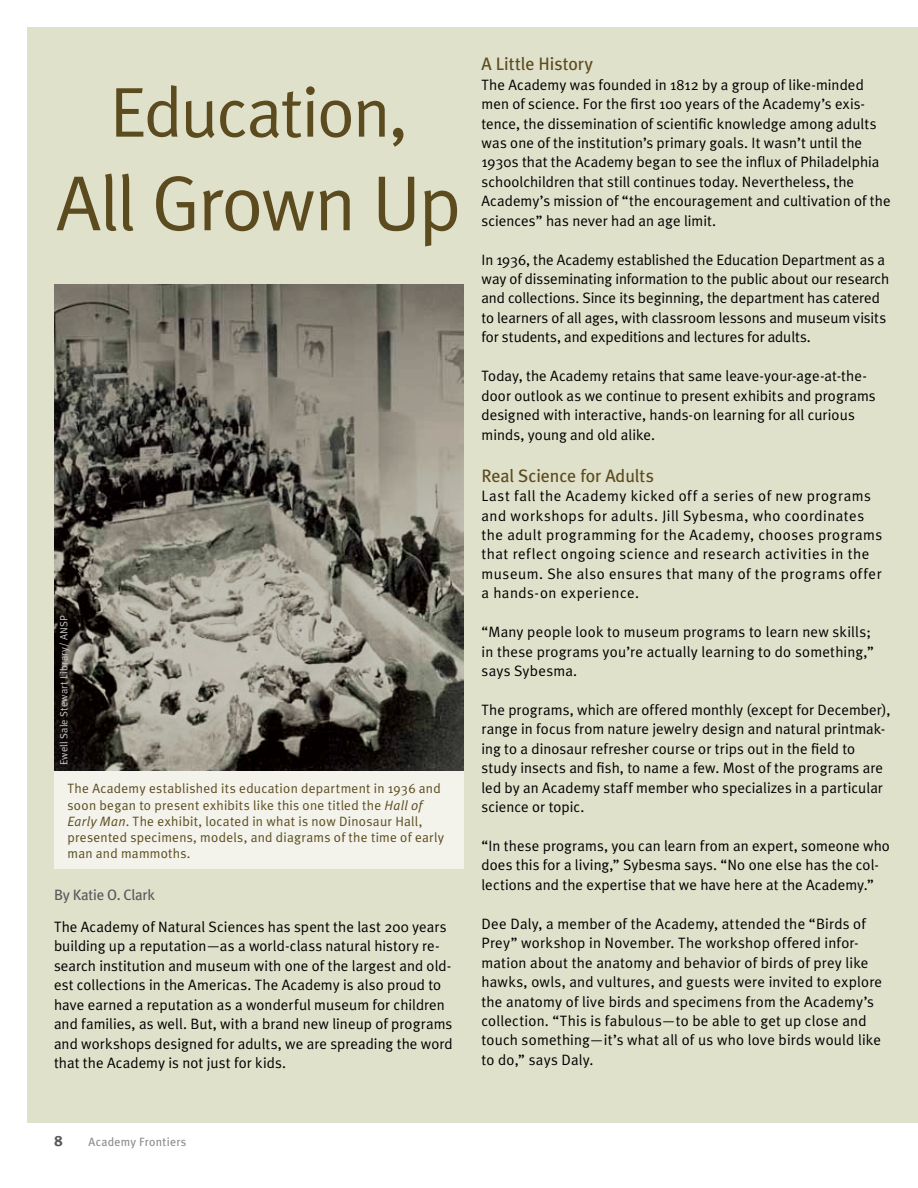
<style>
.page{position:relative;width:918px;height:1188px;background:#fff}
.page>*{position:absolute;margin:0;border:0;box-sizing:border-box;transform-origin:0 0}
.t1{font:78px "Meta Plus Normal";letter-spacing:-.03em;color:#5c4b1f}
.t2{font:70.5px "Meta Plus Normal";letter-spacing:-.03em;color:#5c4b1f}
.t3{font:18px "Meta Plus";letter-spacing:-.005em;color:#5c4b1f}
.t4{font:15px/19.5px "Meta Plus Normal";letter-spacing:.01em;color:#000}
.t5{font:15px/19.5px "Meta Plus Normal";letter-spacing:.035em;color:#000}
.t6{font:15px "Meta Plus";letter-spacing:-.015em;color:#58595b}
.t7{font:700 15px "Meta Plus";color:#58595b}
.t8{font:13.5px/16.2px "Meta Plus Normal";letter-spacing:.02em;color:#5c4b1f}
.t9{font:12px "Meta Plus";letter-spacing:.025em;color:#8a8c8e}
.t10{font:10.5px "Meta Plus Normal";letter-spacing:.02em;color:#c6c8ca}
.s1{font-style:italic}
</style>
<div class="page">
<div style="left:27px;top:27px;width:891px;height:1095px;background:#e0e1cb"></div>
<img style="left:54px;top:284px;width:410px;height:488px">
<div style="left:54px;top:772px;width:410px;height:97px;background:#f3f3eb"></div>
<h2 class="t2" style="left:110px;top:71px;width:299px">Education,</h2>
<h1 class="t1" style="left:56px;top:158px;width:406px">All Grown Up</h1>
<p class="t10" style="left:58px;top:765px;width:152px;rotate:-90deg">Ewell Sale Stewart Library/ ANSP</p>
<p class="t8" style="left:68px;top:780px;width:378px">The Academy established its education department in 1936 and soon began to present exhibits like this one titled the <span class="s1">Hall of Early Man</span>. The exhibit, located in what is now Dinosaur Hall, presented specimens, models, and diagrams of the time of early man and mammoths.</p>
<p class="t6" style="left:54px;top:886px;width:103px">By Katie O. Clark</p>
<p class="t4" style="left:54px;top:917px;width:400px">The Academy of Natural Sciences has spent the last 200 years building up a reputation—as a world-class natural history re&shy;search institution and museum with one of the largest and old&shy;est collections in the Americas. The Academy is also proud to have earned a reputation as a wonderful museum for children and families, as well. But, with a brand new lineup of programs and workshops designed for adults, we are spreading the word that the Academy is not just for kids.</p>
<p class="t3" style="left:482px;top:54px;width:113px">A Little History</p>
<p class="t4" style="left:482px;top:75px;width:411px">The Academy was founded in 1812 by a group of like-minded men of science. For the first 100 years of the Academy’s exis&shy;tence, the dissemination of scientific knowledge among adults was one of the institution’s primary goals. It wasn’t until the 1930s that the Academy began to see the influx of Philadelphia schoolchildren that still continues today. Nevertheless, the Academy’s mission of “the encouragement and cultivation of the sciences” has never had an age limit.</p>
<p class="t4" style="left:482px;top:249px;width:409px">In 1936, the Academy established the Education Department as a way of disseminating information to the public about our research and collections. Since its beginning, the department has catered to learners of all ages, with classroom lessons and museum visits for students, and expeditions and lectures for adults.</p>
<p class="t4" style="left:482px;top:366px;width:396px">Today, the Academy retains that same leave-your-age-at-the&shy;door outlook as we continue to present exhibits and programs designed with interactive, hands-on learning for all curious minds, young and old alike.</p>
<p class="t3" style="left:482px;top:465px;width:174px">Real Science for Adults</p>
<p class="t5" style="left:482px;top:486px;width:402px">Last fall the Academy kicked off a series of new programs and workshops for adults. Jill Sybesma, who coordinates the adult programming for the Academy, chooses programs that reflect ongoing science and research activities in the museum. She also ensures that many of the programs offer a hands-on experience.</p>
<p class="t4" style="left:482px;top:622px;width:394px">“Many people look to museum programs to learn new skills; in these programs you’re actually learning to do something,” says Sybesma.</p>
<p class="t4" style="left:482px;top:700px;width:410px">The programs, which are offered monthly (except for December), range in focus from nature jewelry design and natural printmak&shy;ing to a dinosaur refresher course or trips out in the field to study insects and fish, to name a few. Most of the programs are led by an Academy staff member who specializes in a particular science or topic.</p>
<p class="t4" style="left:482px;top:836px;width:410px">“In these programs, you can learn from an expert, someone who does this for a living,” Sybesma says. “No one else has the col&shy;lections and the expertise that we have here at the Academy.”</p>
<p class="t4" style="left:482px;top:914px;width:402px">Dee Daly, a member of the Academy, attended the “Birds of Prey” workshop in November. The workshop offered infor&shy;mation about the anatomy and behavior of birds of prey like hawks, owls, and vultures, and guests were invited to explore the anatomy of live birds and specimens from the Academy’s collection. “This is fabulous—to be able to get up close and touch something—it’s what all of us who love birds would like to do,” says Daly.</p>
<p class="t7" style="left:54px;top:1132px;width:10px">8</p>
<p class="t9" style="left:89px;top:1135px;width:99px">Academy Frontiers</p>
</div>
